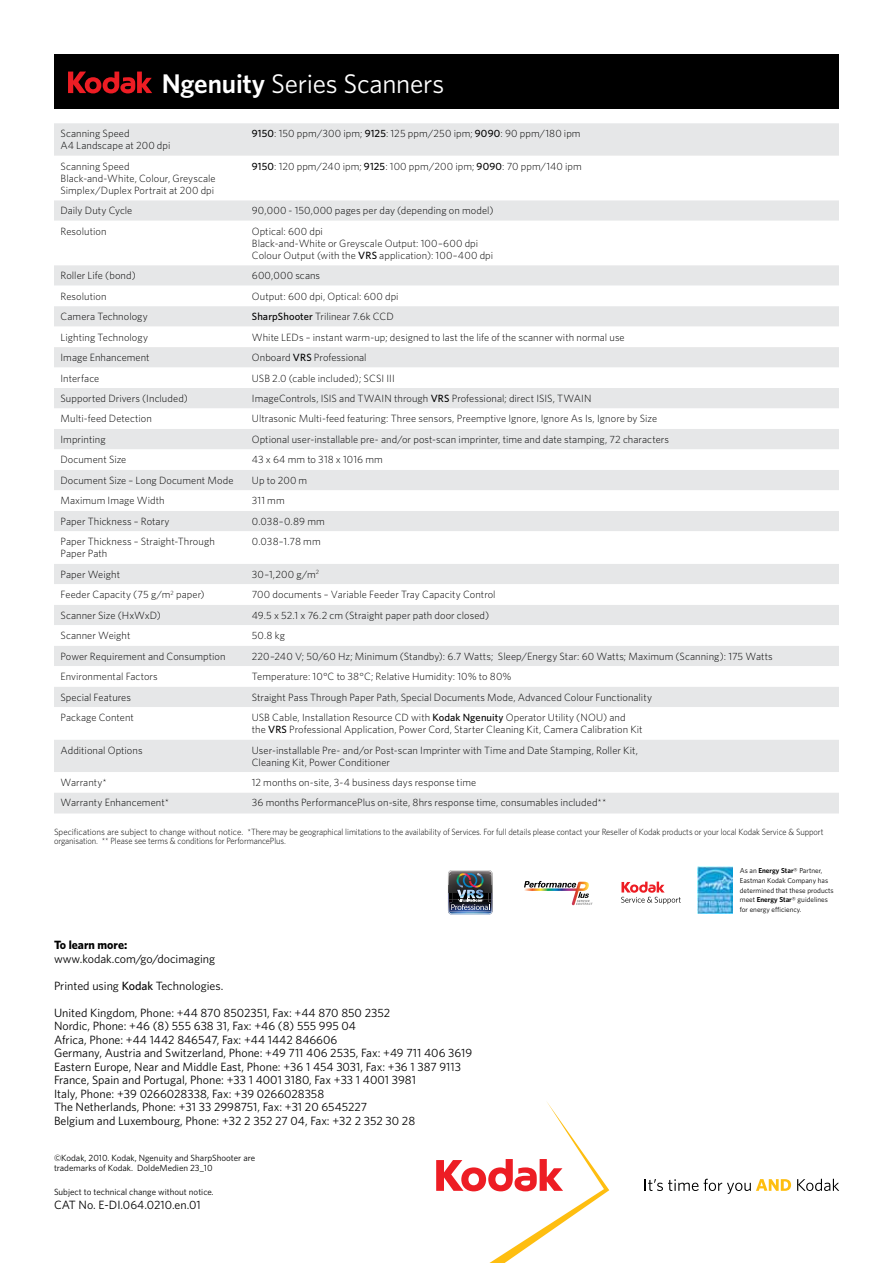
<style>
.page{position:relative;width:893px;height:1263px;background:#fff}
.page>*{position:absolute;margin:0;border:0;box-sizing:border-box;transform-origin:0 0}
.t1{font:27px "Whitney K";letter-spacing:-.005em;color:#fff}
.t2{font:12px/13.5px "Whitney K";color:#000}
.t3{font:700 12px "Whitney K";color:#000}
.t4{font:300 10.5px/12px "Whitney K";letter-spacing:.005em;color:#000}
.t5{font:300 9px/9px "Whitney K";letter-spacing:-.01em;color:#000}
.t6{font:9px/10.5px "Whitney K";color:#000}
.t7{font:7.2px/9.6px "Whitney K";color:#000}
.s1{font-weight:600}
.s2{font-weight:500}
</style>
<div class="page">
<div style="left:54px;top:123px;width:785px;height:690px;background:#e6e7e8"></div>
<svg style="left:54px;top:156px;width:785px;height:636px"></svg>
<svg style="left:621px;top:882px;width:60px;height:22px"></svg>
<img style="left:698px;top:867px;width:35px;height:47px">
<div style="left:54px;top:54px;width:785px;height:54px;background:#000"></div>
<svg style="left:68px;top:72px;width:84px;height:21px"></svg>
<svg style="left:524px;top:881px;width:69px;height:24px"></svg>
<svg style="left:436px;top:1101px;width:173px;height:162px"></svg>
<svg style="left:645px;top:1179px;width:53px;height:12px"></svg>
<svg style="left:704px;top:1179px;width:87px;height:15px"></svg>
<svg style="left:797px;top:1179px;width:42px;height:12px"></svg>
<img style="left:450px;top:911px;width:43px;height:4px">
<img style="left:448px;top:911px;width:44px;height:3px">
<img style="left:448px;top:870px;width:45px;height:41px">
<h1 class="t1" style="left:162px;top:67px;width:284px"><span class="s1">Ngenuity</span> Series Scanners</h1>
<p class="t4" style="left:60px;top:127px;width:111px">Scanning Speed<br>A4 Landscape at 200 dpi</p>
<p class="t4" style="left:252px;top:127px;width:330px"><span class="s2">9150</span>: 150 ppm/300 ipm; <span class="s2">9125</span>: 125 ppm/250 ipm; <span class="s2">9090</span>: 90 ppm/180 ipm</p>
<p class="t4" style="left:60px;top:160px;width:157px">Scanning Speed<br>Black-and-White, Colour, Greyscale<br>Simplex/Duplex Portrait at 200 dpi</p>
<p class="t4" style="left:252px;top:160px;width:332px"><span class="s2">9150</span>: 120 ppm/240 ipm; <span class="s2">9125</span>: 100 ppm/200 ipm; <span class="s2">9090</span>: 70 ppm/140 ipm</p>
<p class="t4" style="left:60px;top:204px;width:73px">Daily Duty Cycle</p>
<p class="t4" style="left:252px;top:204px;width:243px">90,000 - 150,000 pages per day (depending on model)</p>
<p class="t4" style="left:60px;top:225px;width:48px">Resolution</p>
<p class="t4" style="left:252px;top:225px;width:243px">Optical: 600 dpi<br>Black-and-White or Greyscale Output: 100–600 dpi<br>Colour Output (with the <span class="s2">VRS</span> application): 100–400 dpi</p>
<p class="t4" style="left:60px;top:269px;width:77px">Roller Life (bond)</p>
<p class="t4" style="left:252px;top:269px;width:70px">600,000 scans</p>
<p class="t4" style="left:60px;top:290px;width:48px">Resolution</p>
<p class="t4" style="left:252px;top:290px;width:148px">Output: 600 dpi, Optical: 600 dpi</p>
<p class="t4" style="left:60px;top:310px;width:89px">Camera Technology</p>
<p class="t4" style="left:252px;top:310px;width:143px"><span class="s2">SharpShooter</span> Trilinear 7.6k CCD</p>
<p class="t4" style="left:61px;top:331px;width:89px">Lighting Technology</p>
<p class="t4" style="left:252px;top:331px;width:374px">White LEDs – instant warm-up; designed to last the life of the scanner with normal use</p>
<p class="t4" style="left:61px;top:351px;width:91px">Image Enhancement</p>
<p class="t4" style="left:252px;top:351px;width:116px">Onboard <span class="s2">VRS</span> Professional</p>
<p class="t4" style="left:61px;top:372px;width:40px">Interface</p>
<p class="t4" style="left:252px;top:372px;width:144px">USB 2.0 (cable included); SCSI III</p>
<p class="t4" style="left:61px;top:392px;width:129px">Supported Drivers (Included)</p>
<p class="t4" style="left:252px;top:392px;width:341px">ImageControls, ISIS and TWAIN through <span class="s2">VRS</span> Professional; direct ISIS, TWAIN</p>
<p class="t4" style="left:61px;top:413px;width:93px">Multi-feed Detection</p>
<p class="t4" style="left:252px;top:413px;width:407px">Ultrasonic Multi-feed featuring: Three sensors, Preemptive Ignore, Ignore As Is, Ignore by Size</p>
<p class="t4" style="left:61px;top:433px;width:47px">Imprinting</p>
<p class="t4" style="left:252px;top:433px;width:419px">Optional user-installable pre- and/or post-scan imprinter, time and date stamping, 72 characters</p>
<p class="t4" style="left:61px;top:454px;width:67px">Document Size</p>
<p class="t4" style="left:252px;top:454px;width:132px">43 x 64 mm to 318 x 1016 mm</p>
<p class="t4" style="left:61px;top:474px;width:174px">Document Size – Long Document Mode</p>
<p class="t4" style="left:252px;top:474px;width:57px">Up to 200 m</p>
<p class="t4" style="left:61px;top:494px;width:106px">Maximum Image Width</p>
<p class="t4" style="left:252px;top:494px;width:34px">311 mm</p>
<p class="t4" style="left:61px;top:515px;width:111px">Paper Thickness – Rotary</p>
<p class="t4" style="left:252px;top:515px;width:74px">0.038–0.89 mm</p>
<p class="t4" style="left:61px;top:535px;width:156px">Paper Thickness – Straight-Through<br>Paper Path</p>
<p class="t4" style="left:252px;top:535px;width:70px">0.038–1.78 mm</p>
<p class="t4" style="left:61px;top:568px;width:61px">Paper Weight</p>
<p class="t4" style="left:252px;top:568px;width:69px">30–1,200 g/m<sup>2</sup></p>
<p class="t4" style="left:60px;top:588px;width:146px">Feeder Capacity (75 g/m<sup>2</sup> paper)</p>
<p class="t4" style="left:252px;top:588px;width:245px">700 documents – Variable Feeder Tray Capacity Control</p>
<p class="t4" style="left:60px;top:609px;width:102px">Scanner Size (HxWxD)</p>
<p class="t4" style="left:252px;top:609px;width:239px">49.5 x 52.1 x 76.2 cm (Straight paper path door closed)</p>
<p class="t4" style="left:60px;top:629px;width:72px">Scanner Weight</p>
<p class="t4" style="left:252px;top:629px;width:35px">50.8 kg</p>
<p class="t4" style="left:60px;top:650px;width:167px">Power Requirement and Consumption</p>
<p class="t4" style="left:252px;top:650px;width:522px">220–240 V; 50/60 Hz; Minimum (Standby): 6.7 Watts; Sleep/Energy Star: 60 Watts; Maximum (Scanning): 175 Watts</p>
<p class="t4" style="left:60px;top:670px;width:99px">Environmental Factors</p>
<p class="t4" style="left:252px;top:670px;width:261px">Temperature: 10°C to 38°C; Relative Humidity: 10% to 80%</p>
<p class="t4" style="left:60px;top:691px;width:72px">Special Features</p>
<p class="t4" style="left:252px;top:691px;width:402px">Straight Pass Through Paper Path, Special Documents Mode, Advanced Colour Functionality</p>
<p class="t4" style="left:60px;top:711px;width:75px">Package Content</p>
<p class="t4" style="left:252px;top:711px;width:392px">USB Cable, Installation Resource CD with <span class="s2">Kodak Ngenuity</span> Operator Utility (NOU) and<br>the <span class="s2">VRS</span> Professional Application, Power Cord, Starter Cleaning Kit, Camera Calibration Kit</p>
<p class="t4" style="left:60px;top:744px;width:84px">Additional Options</p>
<p class="t4" style="left:252px;top:744px;width:388px">User-installable Pre- and/or Post-scan Imprinter with Time and Date Stamping, Roller Kit,<br>Cleaning Kit, Power Conditioner</p>
<p class="t4" style="left:60px;top:776px;width:48px">Warranty*</p>
<p class="t4" style="left:252px;top:776px;width:226px">12 months on-site, 3-4 business days response time</p>
<p class="t4" style="left:60px;top:797px;width:110px">Warranty Enhancement*</p>
<p class="t4" style="left:252px;top:797px;width:356px">36 months PerformancePlus on-site, 8hrs response time, consumables included**</p>
<p class="t5" style="left:54px;top:827px;width:771px">Specifications are subject to change without notice. *There may be geographical limitations to the availability of Services. For full details please contact your Reseller of Kodak products or your local Kodak Service &amp; Support organisation. ** Please see terms &amp; conditions for PerformancePlus.</p>
<p class="t3" style="left:54px;top:938px;width:75px">To learn more:</p>
<p class="t2" style="left:54px;top:952px;width:163px">www.kodak.com/go/docimaging</p>
<p class="t2" style="left:54px;top:979px;width:171px">Printed using <span class="s2">Kodak</span> Technologies.</p>
<p class="t2" style="left:54px;top:1006px;width:420px">United Kingdom, Phone: +44 870 8502351, Fax: +44 870 850 2352<br>Nordic, Phone: +46 (8) 555 638 31, Fax: +46 (8) 555 995 04<br>Africa, Phone: +44 1442 846547, Fax: +44 1442 846606<br>Germany, Austria and Switzerland, Phone: +49 711 406 2535, Fax: +49 711 406 3619<br>Eastern Europe, Near and Middle East, Phone: +36 1 454 3031, Fax: +36 1 387 9113<br>France, Spain and Portugal, Phone: +33 1 4001 3180, Fax +33 1 4001 3981<br>Italy, Phone: +39 0266028338, Fax: +39 0266028358<br>The Netherlands, Phone: +31 33 2998751, Fax: +31 20 6545227<br>Belgium and Luxembourg, Phone: +32 2 352 27 04, Fax: +32 2 352 30 28</p>
<p class="t6" style="left:54px;top:1152px;width:203px">©Kodak, 2010. Kodak, Ngenuity and SharpShooter are trademarks of Kodak. DoldeMedien 23_10</p>
<p class="t6" style="left:54px;top:1186px;width:161px">Subject to technical change without notice.</p>
<p class="t2" style="left:54px;top:1197px;width:148px">CAT No. E-DI.064.0210.en.01</p>
<p class="t7" style="left:740px;top:866px;width:95px">As an <span class="s1">Energy Star</span>® Partner,<br>Eastman Kodak Company has determined that these products meet <span class="s1">Energy Star</span>® guidelines for energy efficiency.</p>
</div>
